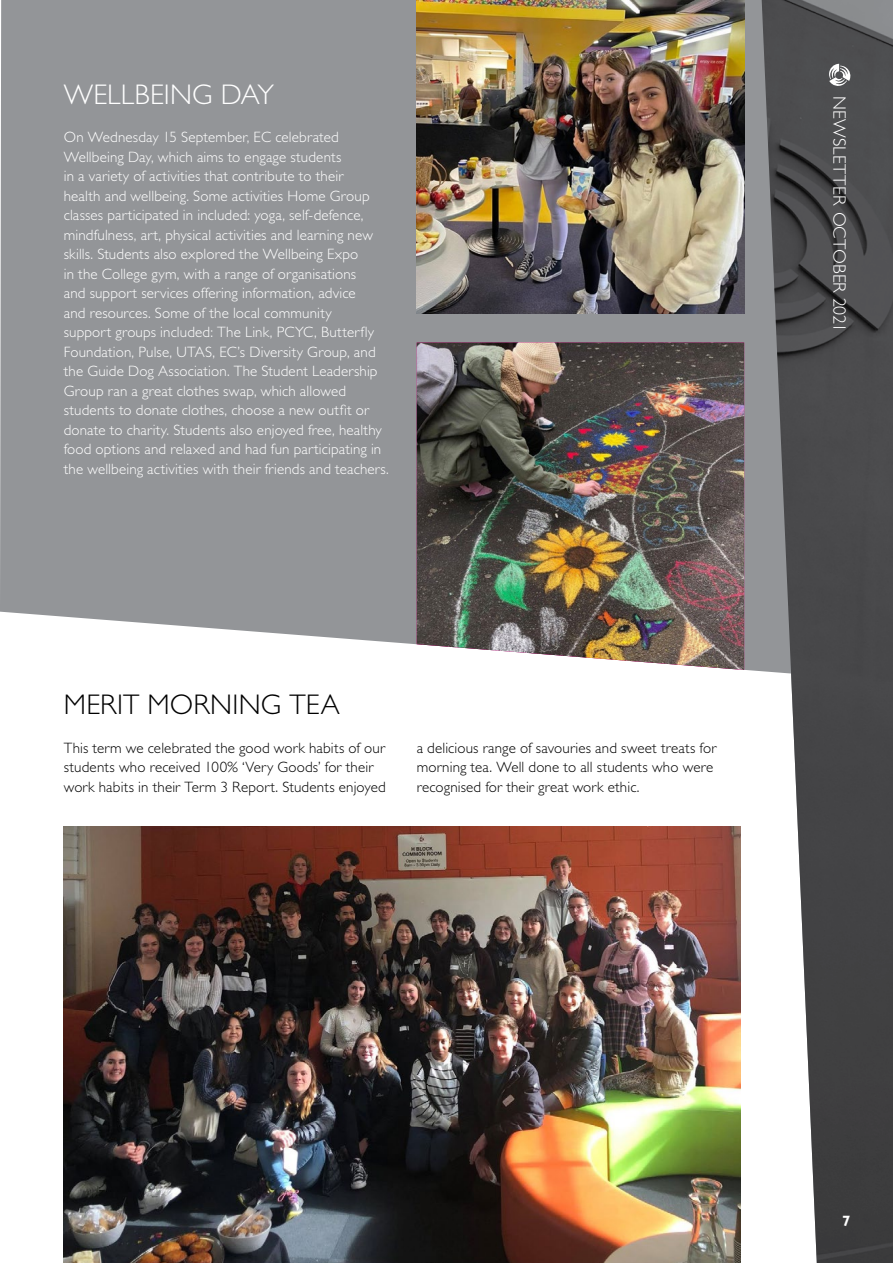
<style>
.page{position:relative;width:893px;height:1263px;background:#fff}
.page>*{position:absolute;margin:0;border:0;box-sizing:border-box;transform-origin:0 0}
.t1{font:300 28.5px "Gill Sans Std";letter-spacing:.01em;color:#000}
.t2{font:300 28.5px "Gill Sans Std";letter-spacing:.005em;color:#fff}
.t3{font:300 18px "Gill Sans Std";letter-spacing:.005em;color:#fff}
.t4{font:300 15px/19.5px "Gill Sans Std";letter-spacing:.01em;color:#fff}
.t5{font:300 15px/19.5px "Gill Sans Std";letter-spacing:.01em;color:#000}
.t6{font:700 15px "Gill Sans Std";color:#fff}
</style>
<div class="page">
<svg style="left:0;top:0;width:761px;height:672px;background:#999b9e"></svg>
<img style="left:64px;top:826px;width:677px;height:437px">
<img style="left:417px;top:0;width:327px;height:313px">
<img style="left:417px;top:343px;width:327px;height:327px">
<img style="left:761px;top:0;width:132px;height:1263px">
<svg style="left:829px;top:64px;width:21px;height:22px"></svg>
<h1 class="t2" style="left:64px;top:79px;width:212px">WELLBEING DAY</h1>
<p class="t4" style="left:64px;top:128px;width:327px">On Wednesday 15 September, EC celebrated Wellbeing Day, which aims to engage students<br>in a variety of activities that contribute to their<br>health and wellbeing. Some activities Home Group classes participated in included: yoga, self-defence, mindfulness, art, physical activities and learning new skills. Students also explored the Wellbeing Expo<br>in the College gym, with a range of organisations<br>and support services offering information, advice<br>and resources. Some of the local community<br>support groups included: The Link, PCYC, Butterfly Foundation, Pulse, UTAS, EC’s Diversity Group, and the Guide Dog Association. The Student Leadership Group ran a great clothes swap, which allowed students to donate clothes, choose a new outfit or donate to charity. Students also enjoyed free, healthy food options and relaxed and had fun participating in the wellbeing activities with their friends and teachers.</p>
<h1 class="t1" style="left:64px;top:688px;width:277px">MERIT MORNING TEA</h1>
<p class="t5" style="left:64px;top:738px;width:324px">This term we celebrated the good work habits of our students who received 100% ‘Very Goods’ for their work habits in their Term 3 Report. Students enjoyed</p>
<p class="t5" style="left:417px;top:738px;width:301px">a delicious range of savouries and sweet treats for morning tea. Well done to all students who were recognised for their great work ethic.</p>
<p class="t3" style="left:850px;top:96px;width:238px;rotate:90deg">NEWSLETTER OCTOBER 2021</p>
<p class="t6" style="left:842px;top:1212px;width:10px">7</p>
</div>
